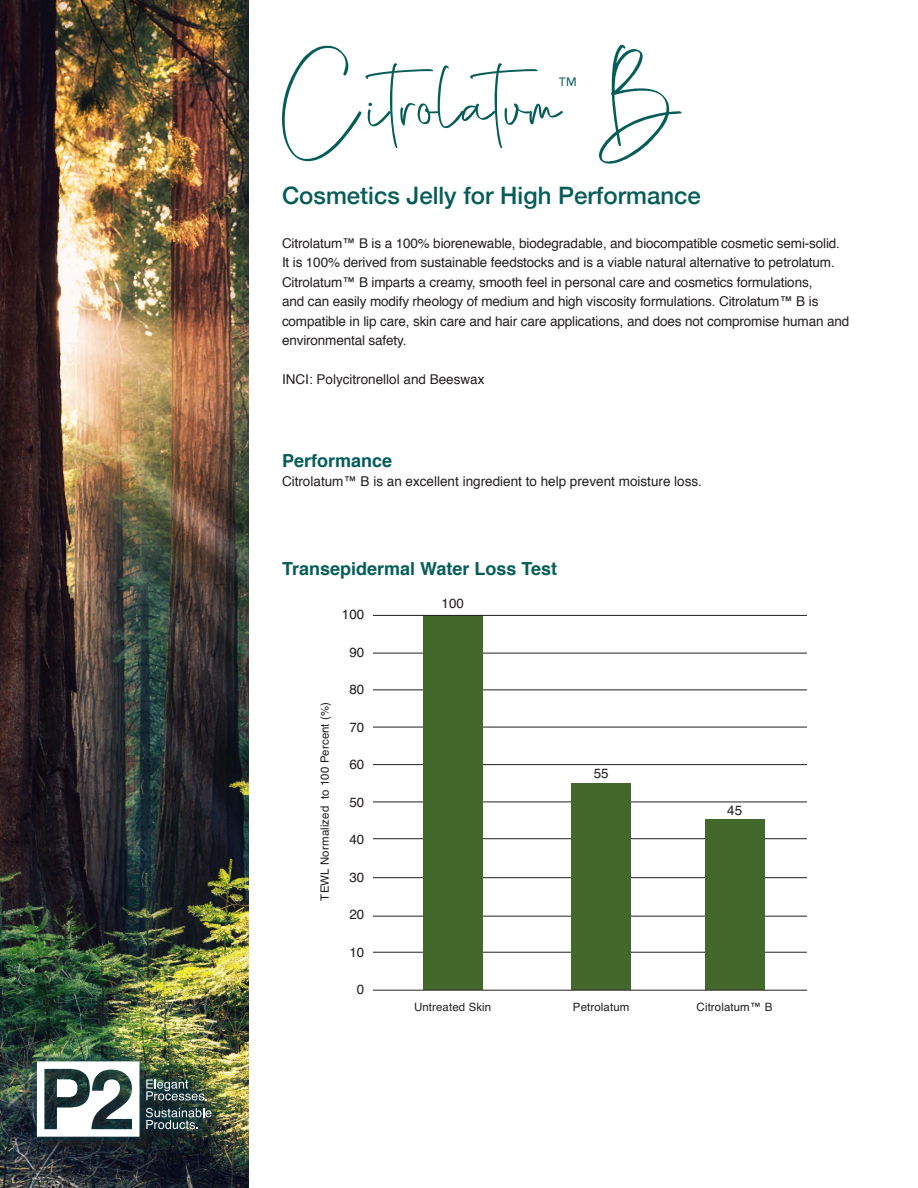
<style>
.page{position:relative;width:918px;height:1188px;background:#fff}
.page>*{position:absolute;margin:0;border:0;box-sizing:border-box;transform-origin:0 0}
.t1{font:64.35px "Hamellista Regular Hamellista";letter-spacing:.02em;color:#055d59;scale:1.08 1}
.t2{font:500 24px "Helvetica Neue";color:#055d59}
.t3{font:300 20.1px "Helvetica";color:#055d59}
.t4{font:700 18px "Helvetica";color:#055d59}
.t5{font:13.5px/19.5px "Helvetica";letter-spacing:-.01em;color:#231f20}
.t6{font:13.35px "Helvetica";letter-spacing:.01em;color:#231f20}
.t7{font:11.4px "Helvetica";letter-spacing:.01em;color:#231f20}
</style>
<div class="page">
<img style="left:0;top:0;width:248px;height:1188px">
<div style="left:39px;top:1064px;width:189px;height:89px;background:#231f20;opacity:.75"></div>
<div style="left:27px;top:1052px;width:194px;height:94px;background:#01394c;opacity:.9"></div>
<svg style="left:146px;top:1080px;width:60px;height:21px"></svg>
<svg style="left:146px;top:1108px;width:65px;height:21px"></svg>
<svg style="left:37px;top:1061px;width:103px;height:76px"></svg>
<hr style="left:373px;top:653px;width:434px;height:1px;background:#231f20">
<hr style="left:373px;top:689px;width:434px;height:1px;background:#231f20">
<hr style="left:373px;top:727px;width:434px;height:1px;background:#231f20">
<hr style="left:373px;top:764px;width:434px;height:1px;background:#231f20">
<hr style="left:373px;top:801px;width:434px;height:1px;background:#231f20">
<hr style="left:373px;top:838px;width:434px;height:1px;background:#231f20">
<hr style="left:373px;top:877px;width:434px;height:1px;background:#231f20">
<hr style="left:373px;top:916px;width:434px;height:1px;background:#231f20">
<hr style="left:373px;top:952px;width:434px;height:1px;background:#231f20">
<div style="left:423px;top:615px;width:60px;height:375px;background:#43682b"></div>
<div style="left:571px;top:783px;width:60px;height:207px;background:#43682b"></div>
<div style="left:705px;top:820px;width:59px;height:170px;background:#43682b"></div>
<hr style="left:373px;top:615px;width:434px;height:1px;background:#231f20">
<hr style="left:373px;top:990px;width:434px;height:1px;background:#231f20">
<p class="t1" style="left:282px;top:64px;width:369px">Citrolatum B</p>
<p class="t3" style="left:558px;top:68px;width:20px">™</p>
<p class="t2" style="left:282px;top:176px;width:420px">Cosmetics Jelly for High Performance</p>
<p class="t5" style="left:282px;top:233px;width:569px">Citrolatum™ B is a 100% biorenewable, biodegradable, and biocompatible cosmetic semi-solid.<br>It is 100% derived from sustainable feedstocks and is a viable natural alternative to petrolatum.<br>Citrolatum™ B imparts a creamy, smooth feel in personal care and cosmetics formulations,<br>and can easily modify rheology of medium and high viscosity formulations. Citrolatum™ B is compatible in lip care, skin care and hair care applications, and does not compromise human and environmental safety.</p>
<p class="t5" style="left:282px;top:370px;width:204px">INCI: Polycitronellol and Beeswax</p>
<p class="t4" style="left:282px;top:446px;width:112px">Performance</p>
<p class="t5" style="left:282px;top:472px;width:422px">Citrolatum™ B is an excellent ingredient to help prevent moisture loss.</p>
<p class="t4" style="left:282px;top:554px;width:277px">Transepidermal Water Loss Test</p>
<p class="t7" style="left:316px;top:901px;width:200px;rotate:-90deg">TEWL Normalized to 100 Percent (%)</p>
<p class="t6" style="left:342px;top:605px;width:24px">100</p>
<p class="t6" style="left:349px;top:642px;width:17px">90</p>
<p class="t6" style="left:349px;top:679px;width:17px">80</p>
<p class="t6" style="left:349px;top:717px;width:17px">70</p>
<p class="t6" style="left:349px;top:754px;width:17px">60</p>
<p class="t6" style="left:349px;top:792px;width:17px">50</p>
<p class="t6" style="left:349px;top:829px;width:17px">40</p>
<p class="t6" style="left:349px;top:867px;width:17px">30</p>
<p class="t6" style="left:349px;top:904px;width:17px">20</p>
<p class="t6" style="left:349px;top:942px;width:17px">10</p>
<p class="t6" style="left:357px;top:979px;width:9px">0</p>
<p class="t6" style="left:441px;top:593px;width:24px">100</p>
<p class="t6" style="left:594px;top:763px;width:17px">55</p>
<p class="t6" style="left:727px;top:800px;width:17px">45</p>
<p class="t7" style="left:414px;top:998px;width:79px">Untreated Skin</p>
<p class="t7" style="left:573px;top:998px;width:58px">Petrolatum</p>
<p class="t7" style="left:697px;top:998px;width:77px">Citrolatum™ B</p>
</div>
